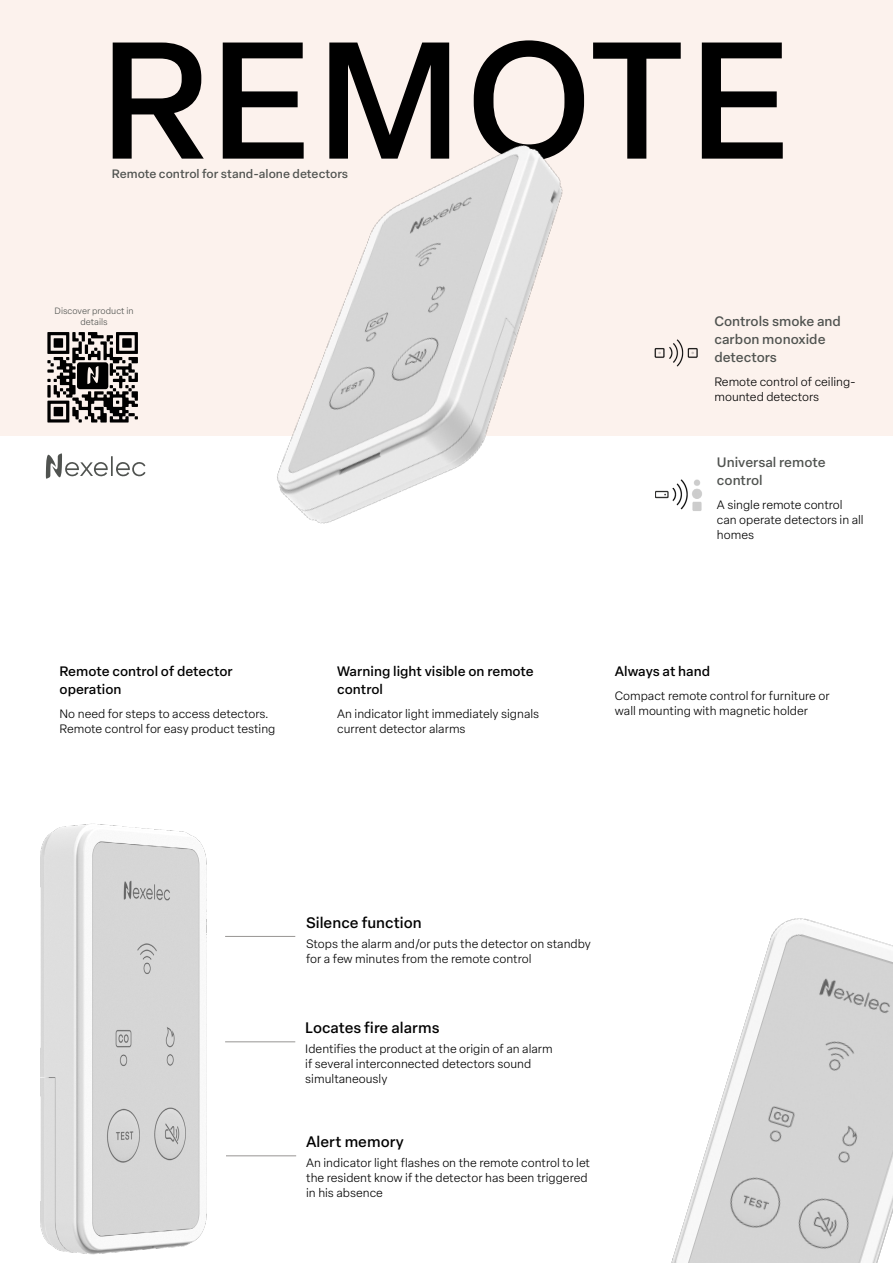
<style>
.page{position:relative;width:893px;height:1263px;background:#fff}
.page>*{position:absolute;margin:0;border:0;box-sizing:border-box;transform-origin:0 0}
.t1{font:500 163.5px "Elza Text";letter-spacing:.02em;color:#000}
.t2{font:500 15px "Elza Text";color:#000}
.t3{font:500 13.5px/18px "Elza Text";color:#000}
.t4{font:500 13.5px/18px "Elza Text";color:#505350}
.t5{font:300 12px/15px "Elza Text";color:#000}
.t6{font:500 12px "Elza Text";color:#505350}
.t7{font:300 9px/10.8px "Elza Text";color:#505350;text-align:center}
</style>
<div class="page">
<div style="left:0;top:0;width:893px;height:435px;background:#fcf2ed"></div>
<img style="left:671px;top:918px;width:222px;height:345px">
<img style="left:40px;top:824px;width:167px;height:431px">
<hr style="left:225px;top:936px;width:70px;height:1px;background:#979593">
<img style="left:186px;top:145px;width:521px;height:379px">
<img style="left:654px;top:329px;width:52px;height:46px">
<img style="left:656px;top:468px;width:46px;height:50px">
<hr style="left:225px;top:1041px;width:70px;height:1px;background:#979593">
<hr style="left:226px;top:1155px;width:70px;height:1px;background:#979593">
<svg style="left:46px;top:453px;width:100px;height:26px"></svg>
<svg style="left:47px;top:332px;width:91px;height:90px"></svg>
<h1 class="t1" style="left:99px;top:-24px;width:694px">REMOTE</h1>
<p class="t6" style="left:112px;top:165px;width:238px">Remote control for stand-alone detectors</p>
<p class="t7" style="left:55px;top:305px;width:81px">Discover product in details</p>
<p class="t3" style="left:60px;top:662px;width:175px">Remote control of detector operation</p>
<p class="t5" style="left:60px;top:705px;width:217px">No need for steps to access detectors.<br>Remote control for easy product testing</p>
<p class="t3" style="left:337px;top:662px;width:198px">Warning light visible on remote control</p>
<p class="t5" style="left:337px;top:705px;width:204px">An indicator light immediately signals current detector alarms</p>
<p class="t4" style="left:714px;top:312px;width:128px">Controls smoke and carbon monoxide detectors</p>
<p class="t5" style="left:714px;top:373px;width:143px">Remote control of ceiling&shy;mounted detectors</p>
<p class="t4" style="left:717px;top:453px;width:110px">Universal remote control</p>
<p class="t5" style="left:717px;top:496px;width:148px">A single remote control can operate detectors in all homes</p>
<p class="t3" style="left:615px;top:662px;width:97px">Always at hand</p>
<p class="t5" style="left:615px;top:687px;width:216px">Compact remote control for furniture or wall mounting with magnetic holder</p>
<p class="t2" style="left:306px;top:912px;width:117px">Silence function</p>
<p class="t5" style="left:306px;top:935px;width:286px">Stops the alarm and/or puts the detector on standby for a few minutes from the remote control</p>
<p class="t2" style="left:305px;top:1017px;width:136px">Locates fire alarms</p>
<p class="t5" style="left:305px;top:1040px;width:249px">Identifies the product at the origin of an alarm if several interconnected detectors sound simultaneously</p>
<p class="t2" style="left:306px;top:1131px;width:99px">Alert memory</p>
<p class="t5" style="left:306px;top:1154px;width:285px">An indicator light flashes on the remote control to let the resident know if the detector has been triggered in his absence</p>
</div>
